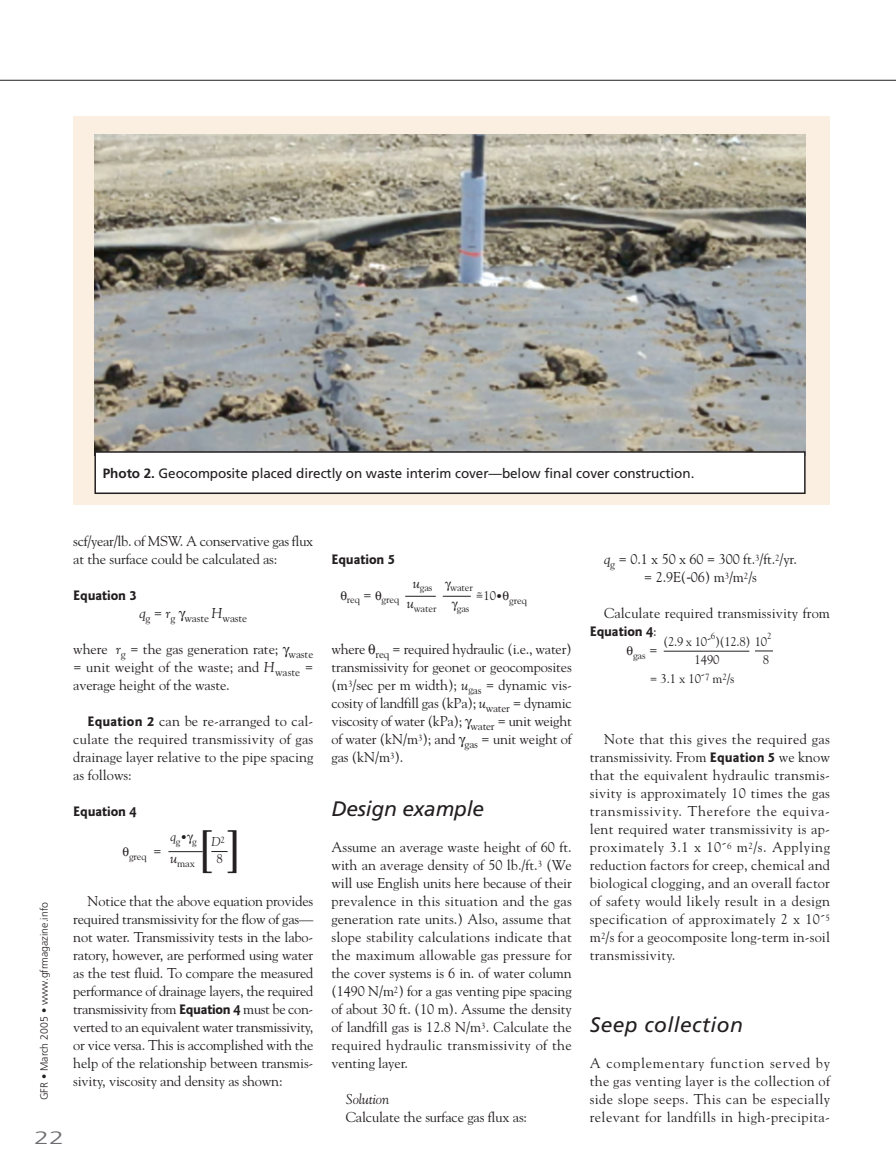
<style>
.page{position:relative;width:896px;height:1173px;background:#fff}
.page>*{position:absolute;margin:0;border:0;box-sizing:border-box;transform-origin:0 0}
.t1{font:48px "Goudy Std";color:#231f20}
.t2{font:italic 21px "Frutiger LT Std";letter-spacing:.02em;color:#231f20}
.t3{font:italic 21px "Frutiger LT Std";letter-spacing:-.01em;color:#231f20}
.t4{font:300 18px "Frutiger LT Std";color:#6c6d70;scale:1.5 1}
.t5{font:14.25px/18px "Goudy Std";color:#231f20;text-align:justify}
.t6{font:14.25px/18px "Goudy Std";letter-spacing:-.02em;color:#231f20}
.t7{font:700 14.25px "Goudy Sans Std";letter-spacing:-.01em;color:#231f20}
.t8{font:italic 14.25px "Goudy Std";letter-spacing:-.01em;color:#231f20}
.t9{font:13.5px "Frutiger LT Std";letter-spacing:-.005em;color:#231f20}
.t10{font:12.75px/18px "Goudy Std";letter-spacing:-.01em;color:#231f20}
.t11{font:italic 12.75px "Goudy Std";color:#231f20}
.t12{font:11.25px "Goudy Std";letter-spacing:-.01em;color:#231f20}
.t13{font:10.5px/22px "Goudy Std";letter-spacing:-.01em;color:#231f20}
.t14{font:300 10.5px "Frutiger LT Std";color:#231f20}
.t15{font:9px "Goudy Std";color:#231f20}
.s1{font-weight:700}
.s2{font-style:italic}
.s3{font-family:"Goudy Sans Std";font-weight:700}
.s4{font-family:"Frutiger LT Std"}
.s5{font-family:"Goudy Std";font-weight:400}
</style>
<div class="page">
<hr style="left:0;top:80px;width:895px;height:1px;background:#231f20">
<div style="left:73px;top:116px;width:756px;height:389px;background:#faefe0"></div>
<hr style="left:405px;top:596px;width:30px;height:1px;background:#231f20">
<hr style="left:663px;top:651px;width:86px;height:1px;background:#231f20">
<svg style="left:755px;top:651px;width:17px;height:1px"></svg>
<img style="left:95px;top:135px;width:710px;height:316px">
<div style="left:95px;top:452px;width:709px;height:41px;background:#fff"></div>
<div style="left:94px;top:451px;width:711px;height:43px;border:2px solid #231f20"></div>
<hr style="left:168px;top:851px;width:34px;height:1px;background:#231f20">
<svg style="left:211px;top:851px;width:16px;height:1px"></svg>
<svg style="left:442px;top:595px;width:28px;height:2px"></svg>
<p class="t9" style="left:103px;top:467px;width:592px"><span class="s1">Photo 2.</span> Geocomposite placed directly on waste interim cover—below final cover construction.</p>
<p class="t14" style="left:40px;top:1100px;width:200px;rotate:-90deg">GFR • March 2005 • www.gfrmagazine.info</p>
<p class="t6" style="left:73px;top:533px;width:241px">scf/year/lb. of MSW. A conservative gas flux at the surface could be calculated as:</p>
<p class="t7" style="left:73px;top:589px;width:65px">Equation 3</p>
<p class="t12" style="left:139px;top:613px;width:109px"><sup>q</sup>g <sup>=</sup> <sup>r</sup>g waste <sup>H</sup>waste</p>
<p class="t5" style="left:73px;top:641px;width:241px">where <span class="s2">r</span><sub>g</sub> = the gas generation rate; <sub>waste </sub>= unit weight of the waste; and <span class="s2">H</span><sub>waste</sub> = average height of the waste.</p>
<p class="t5" style="left:73px;top:713px;width:241px;text-indent:14px"><span class="s3">Equation 2</span> can be re-arranged to cal&shy;culate the required transmissivity of gas drainage layer relative to the pipe spacing as follows:</p>
<p class="t7" style="left:73px;top:805px;width:65px">Equation 4</p>
<p class="t13" style="left:129px;top:846px;width:34px">greq <sup>=</sup></p>
<h1 class="t1" style="left:199px;top:829px;width:43px">[ ]</h1>
<p class="t13" style="left:170px;top:831px;width:28px"><sup>q</sup>g<sup>•</sup> g <sup>u</sup>max</p>
<p class="t11" style="left:211px;top:836px;width:15px">D<sup>2</sup></p>
<p class="t10" style="left:216px;top:851px;width:8px">8</p>
<p class="t5" style="left:73px;top:893px;width:241px;text-indent:14px">Notice that the above equation provides required transmissivity for the flow of gas— not water. Transmissivity tests in the labo&shy;ratory, however, are performed using water as the test fluid. To compare the measured performance of drainage layers, the required transmissivity from <span class="s3">Equation 4</span> must be con&shy;verted to an equivalent water transmissivity, or vice versa. This is accomplished with the help of the relationship between transmis&shy;sivity, viscosity and density as shown:</p>
<p class="t4" style="left:34px;top:1130px;width:22px">22</p>
<p class="t7" style="left:331px;top:553px;width:65px">Equation 5</p>
<p class="t13" style="left:412px;top:577px;width:21px"><sup>u</sup>gas</p>
<p class="t13" style="left:450px;top:577px;width:24px">water</p>
<p class="t13" style="left:406px;top:598px;width:31px"><sup>u</sup>water</p>
<p class="t13" style="left:456px;top:598px;width:14px">gas</p>
<p class="t13" style="left:475px;top:590px;width:53px"><sup>=10</sup><sup>•</sup> greq</p>
<p class="t10" style="left:477px;top:587px;width:6px">˜</p>
<p class="t13" style="left:347px;top:589px;width:54px">req <sup>=</sup> greq</p>
<p class="t5" style="left:331px;top:641px;width:242px">where <sub>req</sub> = required hydraulic (i.e., water) transmissivity for geonet or geocomposites (m<sup>3</sup>/sec per m width); <span class="s2">u</span><sub>g</sub><sub>as</sub> = dynamic vis&shy;cosity of landfill gas (kPa); <span class="s2">u</span><sub>water</sub> = dynamic viscosity of water (kPa); <sub>water</sub> = unit weight of water (kN/m<sup>3</sup>); and <sub>gas</sub> = unit weight of gas (kN/m<sup>3</sup>).</p>
<h2 class="t3" style="left:331px;top:800px;width:154px">Design example</h2>
<p class="t5" style="left:331px;top:839px;width:242px">Assume an average waste height of 60 ft. with an average density of 50 lb./ft.<sup>3</sup> (We will use English units here because of their prevalence in this situation and the gas generation rate units.) Also, assume that slope stability calculations indicate that the maximum allowable gas pressure for the cover systems is 6 in. of water column (1490 N/m<sup>2</sup>) for a gas venting pipe spacing of about 30 ft. (10 m). Assume the density of landfill gas is 12.8 N/m<sup>3</sup>. Calculate the required hydraulic transmissivity of the venting layer.</p>
<p class="t8" style="left:345px;top:1093px;width:45px">Solution</p>
<p class="t5" style="left:345px;top:1109px;width:183px">Calculate the surface gas flux as:</p>
<p class="t5" style="left:603px;top:551px;width:194px;text-align:center"><span class="s2">q</span><sub>g</sub> = 0.1 x 50 x 60 = 300 ft.<sup>3</sup>/ft.<sup>2</sup>/yr. = 2.9E(<span class="s4">-</span>06) m<sup>3</sup>/m<sup>2</sup>/s</p>
<p class="t5" style="left:603px;top:605px;width:227px">Calculate required transmissivity from</p>
<p class="t7" style="left:589px;top:625px;width:68px">Equation 4<span class="s5">:</span></p>
<p class="t10" style="left:694px;top:634px;width:74px;text-indent:-31px">(2.9 x 10-<sup>6</sup>)(12.8) 10<br>1490</p>
<p class="t15" style="left:766px;top:632px;width:6px">2</p>
<p class="t13" style="left:632px;top:645px;width:26px">gas <sup>=</sup></p>
<p class="t10" style="left:762px;top:652px;width:8px">8</p>
<p class="t10" style="left:649px;top:670px;width:86px">= 3.1 x 10-<sup>7</sup> m<sup>2</sup>/s</p>
<p class="t5" style="left:589px;top:731px;width:242px;text-indent:14px">Note that this gives the required gas transmissivity. From <span class="s3">Equation 5</span> we know that the equivalent hydraulic transmis&shy;sivity is approximately 10 times the gas transmissivity. Therefore the equiva&shy;lent required water transmissivity is ap&shy;proximately 3.1 x 10-<sup>6</sup> m<sup>2</sup>/s. Applying reduction factors for creep, chemical and biological clogging, and an overall factor of safety would likely result in a design specification of approximately 2 x 10-<sup>5 </sup>m<sup>2</sup>/s for a geocomposite long-term in-soil transmissivity.</p>
<h2 class="t2" style="left:589px;top:1016px;width:154px">Seep collection</h2>
<p class="t5" style="left:589px;top:1055px;width:242px">A complementary function served by the gas venting layer is the collection of side slope seeps. This can be especially relevant for landfills in high-precipita-</p>
</div>
